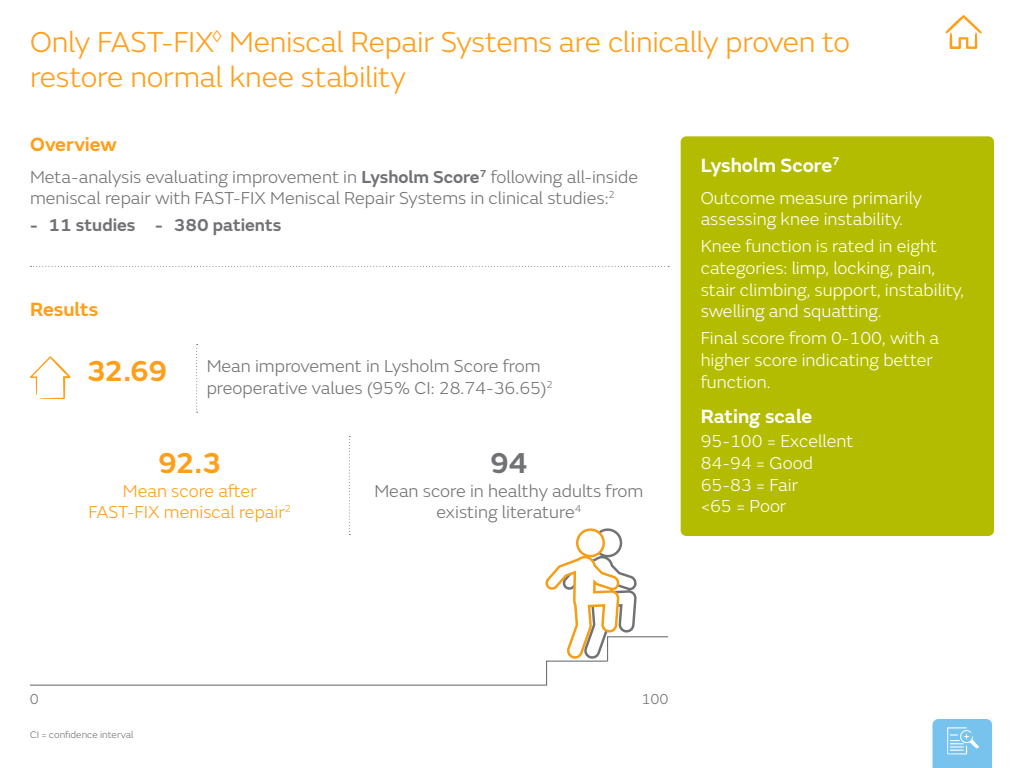
<style>
.page{position:relative;width:1024px;height:768px;background:#fff}
.page>*{position:absolute;margin:0;border:0;box-sizing:border-box;transform-origin:0 0}
.t1{font:300 30px/35px "SN Emeric";letter-spacing:-.01em;color:#ff9e18}
.t2{font:600 30px "SN Emeric";color:#ff9e18}
.t3{font:600 30px "SN Emeric";color:#717275}
.t4{font:600 20px "SN Emeric";color:#fff}
.t5{font:600 20px "SN Emeric";color:#ff9e18}
.t6{font:300 18px/21.6px "SN Emeric";color:#fff}
.t7{font:300 18px/21.6px "SN Emeric";color:#717275}
.t8{font:300 18px/21.6px "SN Emeric";color:#ff9e18;text-align:center}
.t9{font:600 18px "SN Emeric";color:#717275}
.t10{font:300 15px "SN Emeric";color:#717275}
.t11{font:300 10px "SN Emeric";color:#717275}
.s1{font-weight:600}
</style>
<div class="page">
<svg style="left:932px;top:719px;width:60px;height:49px;background:#83c8ee"></svg>
<svg style="left:945px;top:15px;width:37px;height:34px"></svg>
<svg style="left:30px;top:266px;width:639px;height:1px"></svg>
<div style="left:681px;top:136px;width:313px;height:400px;background:#b4bc00;border-radius:6px"></div>
<svg style="left:196px;top:344px;width:2px;height:69px"></svg>
<svg style="left:349px;top:436px;width:1px;height:99px"></svg>
<svg style="left:30px;top:356px;width:41px;height:43px"></svg>
<hr style="left:30px;top:685px;width:516px;height:1px;background:#717275">
<svg style="left:543px;top:528px;width:126px;height:158px"></svg>
<h1 class="t1" style="left:30px;top:24px;width:822px">Only FAST-FIX<sup>◊</sup> Meniscal Repair Systems are clinically proven to restore normal knee stability</h1>
<p class="t5" style="left:30px;top:132px;width:88px">Overview</p>
<p class="t7" style="left:30px;top:166px;width:610px">Meta-analysis evaluating improvement in <span class="s1">Lysholm Score</span><sup>7</sup> following all-inside meniscal repair with FAST-FIX Meniscal Repair Systems in clinical studies:<sup>2</sup></p>
<p class="t9" style="left:30px;top:214px;width:253px">- 11 studies - 380 patients</p>
<p class="t5" style="left:30px;top:297px;width:70px">Results</p>
<h1 class="t2" style="left:87px;top:352px;width:82px">32.69</h1>
<p class="t7" style="left:207px;top:355px;width:348px">Mean improvement in Lysholm Score from preoperative values (95% CI: 28.74-36.65)<sup>2</sup></p>
<h1 class="t2" style="left:158px;top:444px;width:65px">92.3</h1>
<p class="t8" style="left:88px;top:480px;width:204px">Mean score after<br>FAST-FIX meniscal repair<sup>2</sup></p>
<h1 class="t3" style="left:490px;top:444px;width:40px">94</h1>
<p class="t7" style="left:374px;top:480px;width:270px;text-align:center">Mean score in healthy adults from existing literature<sup>4</sup></p>
<p class="t4" style="left:701px;top:153px;width:141px">Lysholm Score<sup>7</sup></p>
<p class="t6" style="left:701px;top:187px;width:223px">Outcome measure primarily assessing knee instability.</p>
<p class="t6" style="left:701px;top:236px;width:265px">Knee function is rated in eight categories: limp, locking, pain, stair climbing, support, instability, swelling and squatting.</p>
<p class="t6" style="left:701px;top:328px;width:240px">Final score from 0-100, with a higher score indicating better function.</p>
<p class="t4" style="left:701px;top:404px;width:113px">Rating scale</p>
<p class="t6" style="left:701px;top:431px;width:154px">95-100 = Excellent<br>84-94 = Good<br>65-83 = Fair<br>&lt;65 = Poor</p>
<p class="t10" style="left:30px;top:690px;width:11px">0</p>
<p class="t10" style="left:641px;top:690px;width:29px">100</p>
<p class="t11" style="left:30px;top:729px;width:105px">CI = confidence interval</p>
</div>
